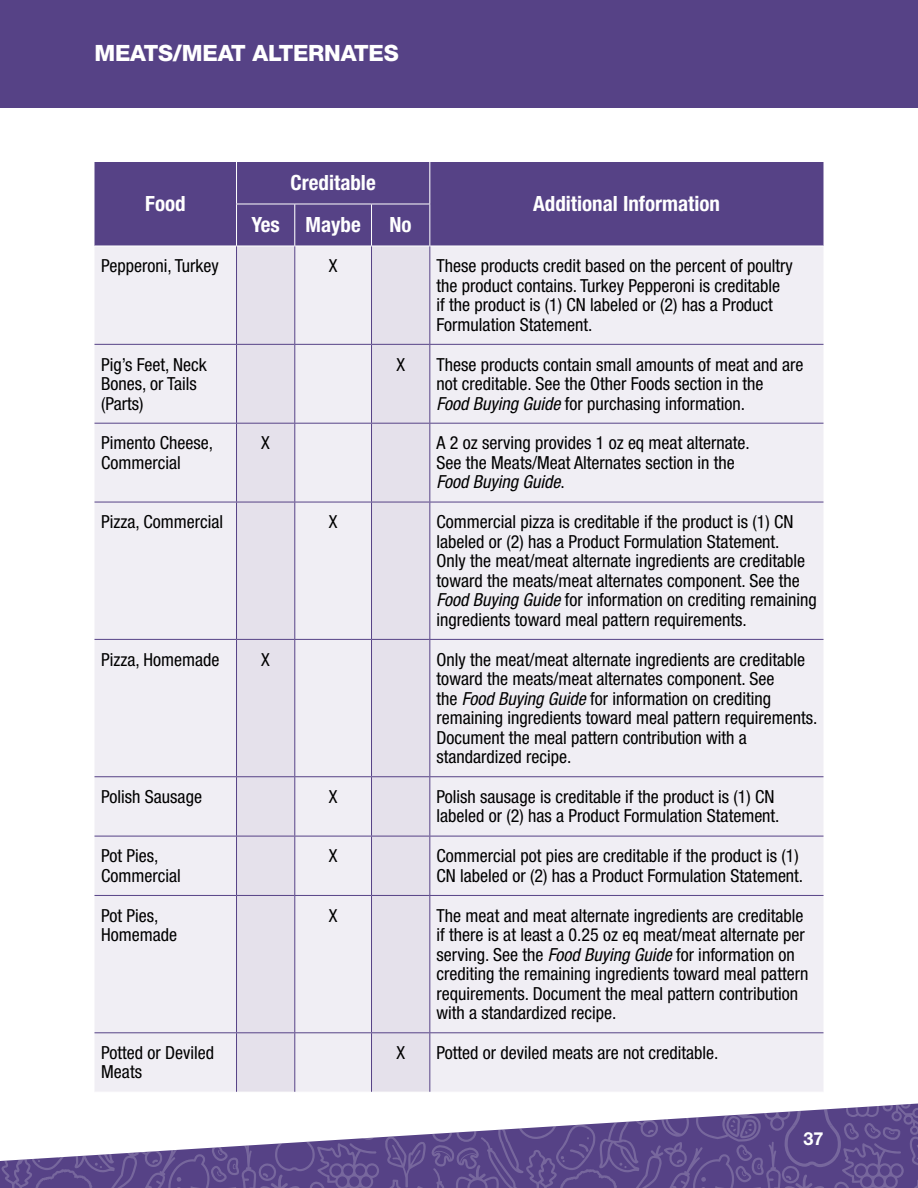
<style>
.page{position:relative;width:918px;height:1188px;background:#fff}
.page>*{position:absolute;margin:0;border:0;box-sizing:border-box;transform-origin:0 0}
.t1{font:800 22.5px "Helvetica Neue LT Pro";letter-spacing:-.01em;color:#fff}
.t2{font:700 condensed 21px "Helvetica Neue LT Pro";color:#fff}
.t3{font:condensed 18px/19.5px "Helvetica Neue LT Pro";color:#000}
.t4{font:700 18px "Helvetica Neue LT Pro";color:#fff}
.s1{font-style:italic}
</style>
<div class="page">
<div style="left:0;top:0;width:918px;height:108px;background:#564286"></div>
<div style="left:94px;top:162px;width:730px;height:84px;background:#564286"></div>
<div style="left:237px;top:162px;width:192px;height:84px;background:#564286"></div>
<div style="left:94px;top:247px;width:730px;height:845px;background:#f0eef4"></div>
<div style="left:237px;top:247px;width:57px;height:845px;background:#e5e1eb"></div>
<div style="left:372px;top:247px;width:57px;height:845px;background:#e5e1eb"></div>
<hr style="left:236px;top:162px;width:1px;height:42px;background:#fff">
<hr style="left:429px;top:162px;width:1px;height:42px;background:#fff">
<hr style="left:236px;top:204px;width:59px;height:1px;background:#fff">
<hr style="left:236px;top:204px;width:1px;height:42px;background:#fff">
<hr style="left:295px;top:204px;width:77px;height:1px;background:#fff">
<hr style="left:294px;top:204px;width:1px;height:42px;background:#fff">
<hr style="left:372px;top:204px;width:58px;height:1px;background:#fff">
<hr style="left:371px;top:204px;width:1px;height:42px;background:#fff">
<hr style="left:429px;top:204px;width:1px;height:42px;background:#fff">
<hr style="left:236px;top:246px;width:1px;height:98px;background:#564286">
<hr style="left:294px;top:246px;width:1px;height:98px;background:#564286">
<hr style="left:371px;top:246px;width:1px;height:98px;background:#564286">
<hr style="left:429px;top:246px;width:1px;height:98px;background:#564286">
<hr style="left:236px;top:345px;width:1px;height:78px;background:#564286">
<hr style="left:294px;top:345px;width:1px;height:78px;background:#564286">
<hr style="left:371px;top:345px;width:1px;height:78px;background:#564286">
<hr style="left:429px;top:345px;width:1px;height:78px;background:#564286">
<hr style="left:236px;top:424px;width:1px;height:78px;background:#564286">
<hr style="left:294px;top:424px;width:1px;height:78px;background:#564286">
<hr style="left:371px;top:424px;width:1px;height:78px;background:#564286">
<hr style="left:429px;top:424px;width:1px;height:78px;background:#564286">
<hr style="left:236px;top:502px;width:1px;height:137px;background:#564286">
<hr style="left:294px;top:502px;width:1px;height:137px;background:#564286">
<hr style="left:371px;top:502px;width:1px;height:137px;background:#564286">
<hr style="left:429px;top:502px;width:1px;height:137px;background:#564286">
<hr style="left:236px;top:640px;width:1px;height:136px;background:#564286">
<hr style="left:294px;top:640px;width:1px;height:136px;background:#564286">
<hr style="left:371px;top:640px;width:1px;height:136px;background:#564286">
<hr style="left:429px;top:640px;width:1px;height:136px;background:#564286">
<hr style="left:236px;top:777px;width:1px;height:59px;background:#564286">
<hr style="left:294px;top:777px;width:1px;height:59px;background:#564286">
<hr style="left:371px;top:777px;width:1px;height:59px;background:#564286">
<hr style="left:429px;top:777px;width:1px;height:59px;background:#564286">
<hr style="left:236px;top:836px;width:1px;height:59px;background:#564286">
<hr style="left:294px;top:836px;width:1px;height:59px;background:#564286">
<hr style="left:371px;top:836px;width:1px;height:59px;background:#564286">
<hr style="left:429px;top:836px;width:1px;height:59px;background:#564286">
<hr style="left:236px;top:896px;width:1px;height:136px;background:#564286">
<hr style="left:294px;top:896px;width:1px;height:136px;background:#564286">
<hr style="left:371px;top:896px;width:1px;height:136px;background:#564286">
<hr style="left:429px;top:896px;width:1px;height:136px;background:#564286">
<hr style="left:236px;top:1033px;width:1px;height:59px;background:#564286">
<hr style="left:294px;top:1033px;width:1px;height:59px;background:#564286">
<hr style="left:371px;top:1033px;width:1px;height:59px;background:#564286">
<hr style="left:429px;top:1033px;width:1px;height:59px;background:#564286">
<hr style="left:94px;top:344px;width:143px;height:1px;background:#564286">
<hr style="left:237px;top:344px;width:58px;height:1px;background:#564286">
<hr style="left:295px;top:344px;width:77px;height:1px;background:#564286">
<hr style="left:372px;top:344px;width:58px;height:1px;background:#564286">
<hr style="left:430px;top:344px;width:394px;height:1px;background:#564286">
<hr style="left:94px;top:423px;width:143px;height:1px;background:#564286">
<hr style="left:237px;top:423px;width:58px;height:1px;background:#564286">
<hr style="left:295px;top:423px;width:77px;height:1px;background:#564286">
<hr style="left:372px;top:423px;width:58px;height:1px;background:#564286">
<hr style="left:430px;top:423px;width:394px;height:1px;background:#564286">
<hr style="left:94px;top:502px;width:143px;height:1px;background:#564286">
<hr style="left:237px;top:502px;width:58px;height:1px;background:#564286">
<hr style="left:295px;top:502px;width:77px;height:1px;background:#564286">
<hr style="left:372px;top:502px;width:58px;height:1px;background:#564286">
<hr style="left:430px;top:502px;width:394px;height:1px;background:#564286">
<hr style="left:94px;top:639px;width:143px;height:1px;background:#564286">
<hr style="left:237px;top:639px;width:58px;height:1px;background:#564286">
<hr style="left:295px;top:639px;width:77px;height:1px;background:#564286">
<hr style="left:372px;top:639px;width:58px;height:1px;background:#564286">
<hr style="left:430px;top:639px;width:394px;height:1px;background:#564286">
<hr style="left:94px;top:776px;width:143px;height:1px;background:#564286">
<hr style="left:237px;top:776px;width:58px;height:1px;background:#564286">
<hr style="left:295px;top:776px;width:77px;height:1px;background:#564286">
<hr style="left:372px;top:776px;width:58px;height:1px;background:#564286">
<hr style="left:430px;top:776px;width:394px;height:1px;background:#564286">
<hr style="left:94px;top:836px;width:143px;height:1px;background:#564286">
<hr style="left:237px;top:836px;width:58px;height:1px;background:#564286">
<hr style="left:295px;top:836px;width:77px;height:1px;background:#564286">
<hr style="left:372px;top:836px;width:58px;height:1px;background:#564286">
<hr style="left:430px;top:836px;width:394px;height:1px;background:#564286">
<hr style="left:94px;top:895px;width:143px;height:1px;background:#564286">
<hr style="left:237px;top:895px;width:58px;height:1px;background:#564286">
<hr style="left:295px;top:895px;width:77px;height:1px;background:#564286">
<hr style="left:372px;top:895px;width:58px;height:1px;background:#564286">
<hr style="left:430px;top:895px;width:394px;height:1px;background:#564286">
<hr style="left:94px;top:1032px;width:143px;height:1px;background:#564286">
<hr style="left:237px;top:1032px;width:58px;height:1px;background:#564286">
<hr style="left:295px;top:1032px;width:77px;height:1px;background:#564286">
<hr style="left:372px;top:1032px;width:58px;height:1px;background:#564286">
<hr style="left:430px;top:1032px;width:394px;height:1px;background:#564286">
<svg style="left:0;top:1103px;width:918px;height:85px"></svg>
<p class="t1" style="left:94px;top:40px;width:306px">MEATS/MEAT ALTERNATES</p>
<p class="t2" style="left:145px;top:191px;width:42px">Food</p>
<p class="t2" style="left:291px;top:170px;width:87px">Creditable</p>
<p class="t2" style="left:252px;top:212px;width:111px">Yes Maybe</p>
<p class="t2" style="left:390px;top:212px;width:24px">No</p>
<p class="t2" style="left:533px;top:191px;width:188px">Additional Information</p>
<p class="t3" style="left:101px;top:256px;width:119px">Pepperoni, Turkey</p>
<p class="t3" style="left:329px;top:256px;width:10px">X</p>
<p class="t3" style="left:437px;top:256px;width:358px">These products credit based on the percent of poultry the product contains. Turkey Pepperoni is creditable<br>if the product is (1) CN labeled or (2) has a Product Formulation Statement.</p>
<p class="t3" style="left:101px;top:354px;width:107px">Pig’s Feet, Neck<br>Bones, or Tails (Parts)</p>
<p class="t3" style="left:396px;top:354px;width:10px">X</p>
<p class="t3" style="left:437px;top:354px;width:368px">These products contain small amounts of meat and are not creditable. See the Other Foods section in the<br><span class="s1">Food Buying Guide</span> for purchasing information.</p>
<p class="t3" style="left:101px;top:433px;width:113px">Pimento Cheese,<br>Commercial</p>
<p class="t3" style="left:261px;top:433px;width:10px">X</p>
<p class="t3" style="left:437px;top:433px;width:315px">A 2 oz serving provides 1 oz eq meat alternate.<br>See the Meats/Meat Alternates section in the<br><span class="s1">Food Buying Guide</span>.</p>
<p class="t3" style="left:101px;top:512px;width:123px">Pizza, Commercial</p>
<p class="t3" style="left:329px;top:512px;width:10px">X</p>
<p class="t3" style="left:437px;top:512px;width:382px">Commercial pizza is creditable if the product is (1) CN labeled or (2) has a Product Formulation Statement.<br>Only the meat/meat alternate ingredients are creditable toward the meats/meat alternates component. See the <span class="s1">Food Buying Guide</span> for information on crediting remaining ingredients toward meal pattern requirements.</p>
<p class="t3" style="left:101px;top:649px;width:120px">Pizza, Homemade</p>
<p class="t3" style="left:261px;top:649px;width:10px">X</p>
<p class="t3" style="left:437px;top:649px;width:382px">Only the meat/meat alternate ingredients are creditable toward the meats/meat alternates component. See<br>the <span class="s1">Food Buying Guide</span> for information on crediting remaining ingredients toward meal pattern requirements.<br>Document the meal pattern contribution with a standardized recipe.</p>
<p class="t3" style="left:101px;top:787px;width:102px">Polish Sausage</p>
<p class="t3" style="left:329px;top:787px;width:10px">X</p>
<p class="t3" style="left:437px;top:787px;width:345px">Polish sausage is creditable if the product is (1) CN labeled or (2) has a Product Formulation Statement.</p>
<p class="t3" style="left:101px;top:846px;width:81px">Pot Pies,<br>Commercial</p>
<p class="t3" style="left:329px;top:846px;width:10px">X</p>
<p class="t3" style="left:437px;top:846px;width:368px">Commercial pot pies are creditable if the product is (1)<br>CN labeled or (2) has a Product Formulation Statement.</p>
<p class="t3" style="left:101px;top:905px;width:77px">Pot Pies,<br>Homemade</p>
<p class="t3" style="left:329px;top:905px;width:10px">X</p>
<p class="t3" style="left:437px;top:905px;width:373px">The meat and meat alternate ingredients are creditable if there is at least a 0.25 oz eq meat/meat alternate per serving. See the <span class="s1">Food Buying Guide</span> for information on crediting the remaining ingredients toward meal pattern requirements. Document the meal pattern contribution with a standardized recipe.</p>
<p class="t3" style="left:101px;top:1043px;width:114px">Potted or Deviled<br>Meats</p>
<p class="t3" style="left:396px;top:1043px;width:10px">X</p>
<p class="t3" style="left:437px;top:1043px;width:283px">Potted or deviled meats are not creditable.</p>
<p class="t4" style="left:803px;top:1127px;width:22px">37</p>
</div>
